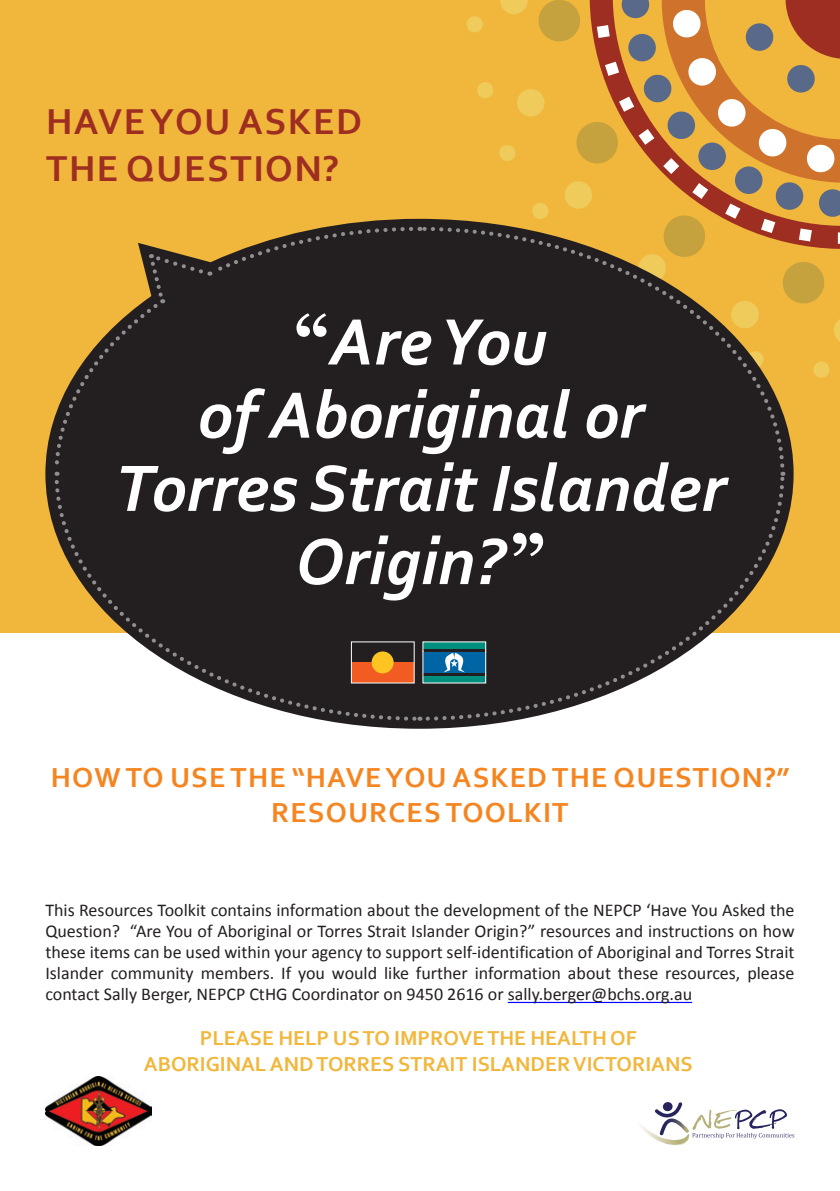
<style>
.page{position:relative;width:840px;height:1191px;background:#fff}
.page>*{position:absolute;margin:0;border:0;box-sizing:border-box;transform-origin:0 0}
.Title_B{font:italic 700 68.6px/73.2px "Corbel";color:#fff;text-align:center}
.Title_A{font:700 37.8px/46.4px "Corbel";letter-spacing:.04em;color:#9e2e21}
.Title_E{font:700 28.8px/34.6px "Corbel";letter-spacing:.04em;color:#f58520;text-align:center}
.Title_C{font:700 21.2px/26.4px "Corbel";color:#f1b73c;text-align:center}
.Body_Text{font:18px/21px "Calibri";color:#231f20;text-align:justify}
.s1{font-family:"Georgia";font-style:normal}
</style>
<div class="page">
<div style="left:0;top:0;width:839px;height:632px;background:#f1b73c"></div>
<svg style="left:466px;top:0;width:373px;height:378px"></svg>
<svg style="left:45px;top:219px;width:748px;height:509px"></svg>
<svg style="left:419px;top:641px;width:4px;height:43px"></svg>
<svg style="left:423px;top:474px;width:363px;height:248px"></svg>
<svg style="left:420px;top:225px;width:366px;height:245px"></svg>
<svg style="left:52px;top:477px;width:367px;height:245px"></svg>
<svg style="left:52px;top:225px;width:368px;height:251px"></svg>
<hr style="left:507px;top:1002px;width:184px;height:1px;background:#00f">
<img style="left:45px;top:1076px;width:106px;height:69px">
<svg style="left:640px;top:1102px;width:153px;height:43px"></svg>
<p class="Title_A" style="left:46px;top:98px;width:317px">HAVE YOU ASKED<br>THE QUESTION?</p>
<p class="Title_B" style="left:294px;top:303px;width:254px"><span class="s1">“</span>Are You</p>
<p class="Title_B" style="left:115px;top:376px;width:612px">of Aboriginal or<br>Torres Strait Islander<br>Origin?<span class="s1">”</span></p>
<p class="Title_E" style="left:51px;top:759px;width:739px">HOW TO USE THE “HAVE YOU ASKED THE QUESTION?”<br>RESOURCES TOOLKIT</p>
<p class="Body_Text" style="left:45px;top:900px;width:750px">This Resources Toolkit contains information about the development of the NEPCP ‘Have You Asked the Question? “Are You of Aboriginal or Torres Strait Islander Origin?” resources and instructions on how these items can be used within your agency to support self-identification of Aboriginal and Torres Strait Islander community members. If you would like further information about these resources, please contact Sally Berger, NEPCP CtHG Coordinator on 9450 2616 or sally.berger@bchs.org.au</p>
<p class="Title_C" style="left:144px;top:1024px;width:550px">PLEASE HELP US TO IMPROVE THE HEALTH OF<br>ABORIGINAL AND TORRES STRAIT ISLANDER VICTORIANS</p>
</div>
